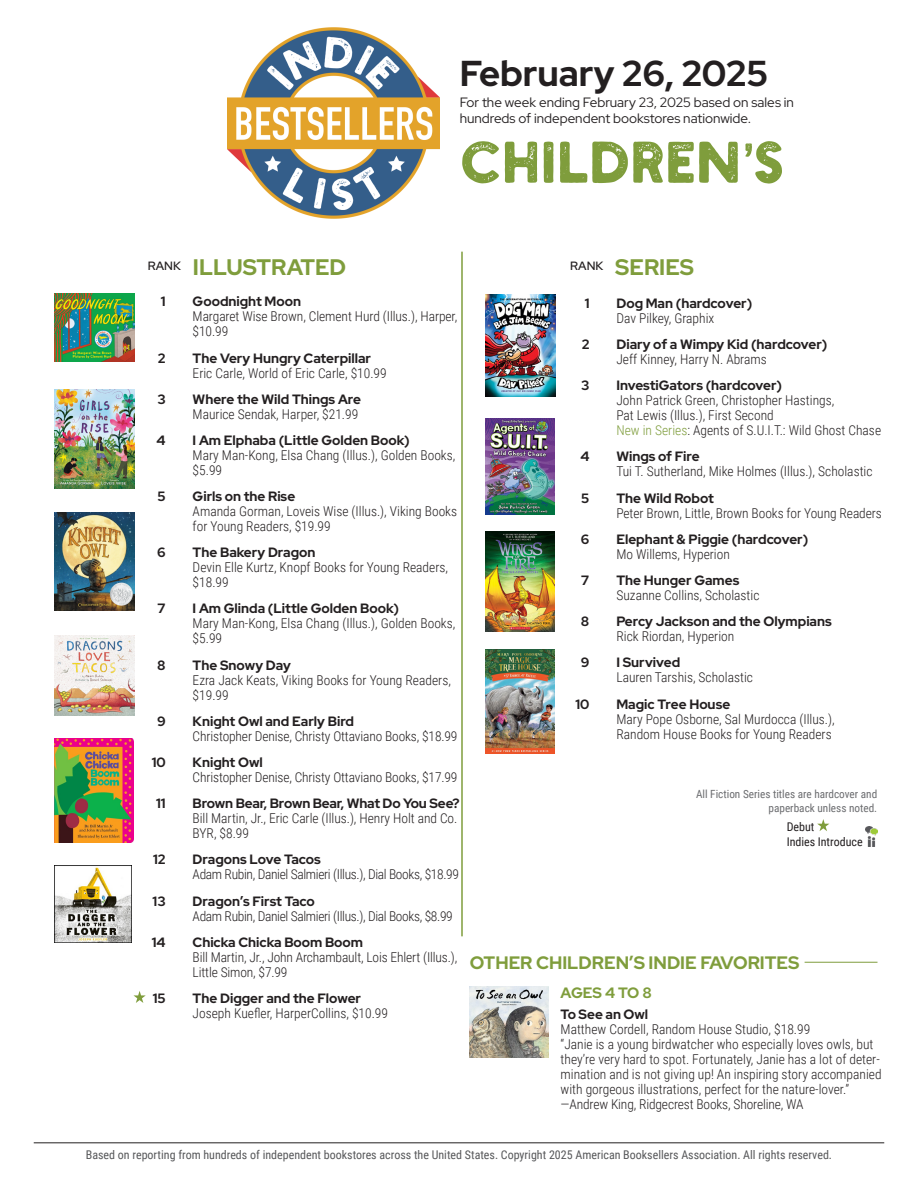
<style>
.page{position:relative;width:918px;height:1188px;background:#fff}
.page>*{position:absolute;margin:0;border:0;box-sizing:border-box;transform-origin:0 0}
.t1{font:54px "Holtzberg";letter-spacing:.02em;color:#7f9d3c}
.t2{font:700 36px "Red Hat Display";color:#231f20}
.t3{font:700 22.5px "Red Hat Display";color:#7f9d3c}
.t4{font:700 18px "Red Hat Display";color:#7f9d3c}
.t5{font:700 15px "Red Hat Display";letter-spacing:-.02em;color:#7f9d3c}
.Bibliography{font:300 13.5px/15px "Roboto Condensed";color:#231f20}
.Book_Title___Rank{font:700 13.5px "Red Hat Display";color:#231f20}
.Bibliography-2{font:300 13.5px "Roboto Condensed";letter-spacing:-.025em;color:#231f20}
.t6{font:13.5px/16.2px "Red Hat Display";color:#231f20}
.Book_Title{font:700 13.5px "Red Hat Display";letter-spacing:-.005em;color:#231f20}
.t7{font:12px "Roboto Condensed";color:#57585a}
.Book_Title-2{font:12px "Roboto Condensed";color:#231f20}
.t8{font:600 12px "Red Hat Display";color:#231f20}
.t9{font:11.25px/13.5px "Roboto Condensed";color:#6c6d70;text-align:right}
.s1{font-family:"Veneer"}
.s2{color:#7f9d3c}
</style>
<div class="page">
<img style="left:228px;top:27px;width:211px;height:192px">
<hr style="left:34px;top:1143px;width:850px;height:1px;background:#231f20">
<hr style="left:461px;top:252px;width:2px;height:684px;background:#7f9d3c">
<img style="left:486px;top:294px;width:69px;height:102px">
<img style="left:486px;top:532px;width:68px;height:99px">
<img style="left:486px;top:418px;width:68px;height:96px">
<img style="left:486px;top:650px;width:68px;height:103px">
<img style="left:470px;top:986px;width:79px;height:71px">
<img style="left:54px;top:389px;width:80px;height:99px">
<img style="left:54px;top:636px;width:80px;height:80px">
<img style="left:55px;top:738px;width:79px;height:104px">
<img style="left:54px;top:865px;width:77px;height:77px">
<img style="left:54px;top:294px;width:80px;height:68px">
<img style="left:54px;top:513px;width:80px;height:98px">
<hr style="left:805px;top:962px;width:73px;height:1px;background:#7f9d3c">
<svg style="left:817px;top:819px;width:12px;height:12px"></svg>
<img style="left:865px;top:826px;width:12px;height:20px">
<svg style="left:133px;top:991px;width:13px;height:12px"></svg>
<h2 class="t2" style="left:460px;top:50px;width:310px">February 26, 2025</h2>
<p class="t6" style="left:460px;top:94px;width:336px">For the week ending February 23, 2025 based on sales in hundreds of independent bookstores nationwide.</p>
<p class="t1" style="left:462px;top:139px;width:326px">CHILDREN<span class="s1">’</span>S</p>
<p class="t8" style="left:148px;top:258px;width:35px">RANK</p>
<p class="t3" style="left:193px;top:253px;width:155px">ILLUSTRATED</p>
<p class="Book_Title___Rank" style="left:161px;top:293px;width:6px">1</p>
<p class="Book_Title___Rank" style="left:193px;top:293px;width:110px">Goodnight Moon</p>
<p class="Bibliography" style="left:193px;top:309px;width:266px">Margaret Wise Brown, Clement Hurd (Illus.), Harper, $10.99</p>
<p class="Book_Title___Rank" style="left:158px;top:349px;width:9px">2</p>
<p class="Book_Title___Rank" style="left:193px;top:349px;width:180px">The Very Hungry Caterpillar</p>
<p class="Bibliography" style="left:193px;top:365px;width:196px">Eric Carle, World of Eric Carle, $10.99</p>
<p class="Book_Title___Rank" style="left:157px;top:390px;width:10px">3</p>
<p class="Book_Title___Rank" style="left:193px;top:390px;width:170px">Where the Wild Things Are</p>
<p class="Bibliography" style="left:193px;top:406px;width:167px">Maurice Sendak, Harper, $21.99</p>
<p class="Book_Title___Rank" style="left:157px;top:431px;width:11px">4</p>
<p class="Book_Title___Rank" style="left:193px;top:431px;width:219px">I Am Elphaba (Little Golden Book)</p>
<p class="Bibliography" style="left:193px;top:447px;width:264px">Mary Man-Kong, Elsa Chang (Illus.), Golden Books, $5.99</p>
<p class="Book_Title___Rank" style="left:158px;top:488px;width:10px">5</p>
<p class="Book_Title___Rank" style="left:193px;top:488px;width:104px">Girls on the Rise</p>
<p class="Bibliography" style="left:193px;top:503px;width:266px">Amanda Gorman, Loveis Wise (Illus.), Viking Books for Young Readers, $19.99</p>
<p class="Book_Title___Rank" style="left:157px;top:544px;width:10px">6</p>
<p class="Book_Title___Rank" style="left:193px;top:544px;width:124px">The Bakery Dragon</p>
<p class="Bibliography" style="left:193px;top:559px;width:257px">Devin Elle Kurtz, Knopf Books for Young Readers, $18.99</p>
<p class="Book_Title___Rank" style="left:158px;top:600px;width:10px">7</p>
<p class="Book_Title___Rank" style="left:193px;top:600px;width:208px">I Am Glinda (Little Golden Book)</p>
<p class="Bibliography" style="left:193px;top:616px;width:264px">Mary Man-Kong, Elsa Chang (Illus.), Golden Books, $5.99</p>
<p class="Book_Title___Rank" style="left:157px;top:656px;width:10px">8</p>
<p class="Book_Title___Rank" style="left:193px;top:656px;width:100px">The Snowy Day</p>
<p class="Bibliography" style="left:193px;top:672px;width:260px">Ezra Jack Keats, Viking Books for Young Readers, $19.99</p>
<p class="Book_Title___Rank" style="left:157px;top:712px;width:10px">9</p>
<p class="Book_Title___Rank" style="left:193px;top:712px;width:163px">Knight Owl and Early Bird</p>
<p class="Bibliography" style="left:193px;top:728px;width:266px">Christopher Denise, Christy Ottaviano Books, $18.99</p>
<p class="Book_Title___Rank" style="left:152px;top:754px;width:15px">10</p>
<p class="Book_Title___Rank" style="left:193px;top:754px;width:72px">Knight Owl</p>
<p class="Bibliography" style="left:193px;top:769px;width:266px">Christopher Denise, Christy Ottaviano Books, $17.99</p>
<p class="Book_Title___Rank" style="left:156px;top:795px;width:11px">11</p>
<p class="Book_Title___Rank" style="left:193px;top:795px;width:269px">Brown Bear, Brown Bear, What Do You See?</p>
<p class="Bibliography" style="left:193px;top:810px;width:266px">Bill Martin, Jr., Eric Carle (Illus.), Henry Holt and Co.<br>BYR, $8.99</p>
<p class="Book_Title___Rank" style="left:153px;top:851px;width:14px">12</p>
<p class="Book_Title___Rank" style="left:193px;top:851px;width:130px">Dragons Love Tacos</p>
<p class="Bibliography-2" style="left:193px;top:865px;width:268px">Adam Rubin, Daniel Salmieri (Illus.), Dial Books, $18.99</p>
<p class="Book_Title___Rank" style="left:153px;top:892px;width:15px">13</p>
<p class="Book_Title___Rank" style="left:193px;top:892px;width:124px">Dragon’s First Taco</p>
<p class="Bibliography-2" style="left:193px;top:906px;width:262px">Adam Rubin, Daniel Salmieri (Illus.), Dial Books, $8.99</p>
<p class="Book_Title___Rank" style="left:152px;top:933px;width:15px">14</p>
<p class="Book_Title___Rank" style="left:193px;top:933px;width:172px">Chicka Chicka Boom Boom</p>
<p class="Bibliography" style="left:193px;top:949px;width:266px">Bill Martin, Jr., John Archambault, Lois Ehlert (Illus.),<br>Little Simon, $7.99</p>
<p class="Book_Title___Rank" style="left:153px;top:989px;width:14px">15</p>
<p class="Book_Title___Rank" style="left:193px;top:989px;width:170px">The Digger and the Flower</p>
<p class="Bibliography" style="left:193px;top:1005px;width:197px">Joseph Kuefler, HarperCollins, $10.99</p>
<p class="t8" style="left:570px;top:258px;width:35px">RANK</p>
<p class="t3" style="left:615px;top:253px;width:80px">SERIES</p>
<p class="Book_Title___Rank" style="left:585px;top:294px;width:6px">1</p>
<p class="Book_Title___Rank" style="left:616px;top:294px;width:137px">Dog Man (hardcover)</p>
<p class="Bibliography" style="left:616px;top:310px;width:99px">Dav Pilkey, Graphix</p>
<p class="Book_Title___Rank" style="left:582px;top:336px;width:9px">2</p>
<p class="Book_Title___Rank" style="left:616px;top:336px;width:213px">Diary of a Wimpy Kid (hardcover)</p>
<p class="Bibliography" style="left:616px;top:351px;width:152px">Jeff Kinney, Harry N. Abrams</p>
<p class="Book_Title___Rank" style="left:581px;top:377px;width:10px">3</p>
<p class="Book_Title___Rank" style="left:616px;top:377px;width:167px">InvestiGators (hardcover)</p>
<p class="Bibliography" style="left:616px;top:392px;width:266px">John Patrick Green, Christopher Hastings,<br>Pat Lewis (Illus.), First Second<br><span class="s2">New in Series</span>: Agents of S.U.I.T.: Wild Ghost Chase</p>
<p class="Book_Title___Rank" style="left:580px;top:448px;width:11px">4</p>
<p class="Book_Title___Rank" style="left:616px;top:448px;width:85px">Wings of Fire</p>
<p class="Bibliography" style="left:616px;top:464px;width:258px">Tui T. Sutherland, Mike Holmes (Illus.), Scholastic</p>
<p class="Book_Title___Rank" style="left:581px;top:489px;width:10px">5</p>
<p class="Book_Title___Rank" style="left:616px;top:489px;width:99px">The Wild Robot</p>
<p class="Bibliography" style="left:616px;top:505px;width:267px">Peter Brown, Little, Brown Books for Young Readers</p>
<p class="Book_Title___Rank" style="left:581px;top:530px;width:10px">6</p>
<p class="Book_Title___Rank" style="left:616px;top:530px;width:193px">Elephant &amp; Piggie (hardcover)</p>
<p class="Bibliography" style="left:616px;top:546px;width:115px">Mo Willems, Hyperion</p>
<p class="Book_Title___Rank" style="left:581px;top:571px;width:10px">7</p>
<p class="Book_Title___Rank" style="left:616px;top:571px;width:125px">The Hunger Games</p>
<p class="Bibliography" style="left:616px;top:587px;width:145px">Suzanne Collins, Scholastic</p>
<p class="Book_Title___Rank" style="left:581px;top:613px;width:10px">8</p>
<p class="Book_Title___Rank" style="left:616px;top:613px;width:217px">Percy Jackson and the Olympians</p>
<p class="Bibliography" style="left:616px;top:628px;width:119px">Rick Riordan, Hyperion</p>
<p class="Book_Title___Rank" style="left:581px;top:654px;width:10px">9</p>
<p class="Book_Title___Rank" style="left:616px;top:654px;width:65px">I Survived</p>
<p class="Bibliography" style="left:616px;top:670px;width:138px">Lauren Tarshis, Scholastic</p>
<p class="Book_Title___Rank" style="left:575px;top:695px;width:15px">10</p>
<p class="Book_Title___Rank" style="left:616px;top:695px;width:115px">Magic Tree House</p>
<p class="Bibliography" style="left:616px;top:711px;width:220px">Mary Pope Osborne, Sal Murdocca (Illus.),<br>Random House Books for Young Readers</p>
<p class="t9" style="left:696px;top:787px;width:183px">All Fiction Series titles are hardcover and paperback unless noted.</p>
<p class="Book_Title-2" style="left:787px;top:819px;width:29px">Debut</p>
<p class="Book_Title-2" style="left:787px;top:834px;width:77px">Indies Introduce</p>
<p class="t4" style="left:470px;top:951px;width:331px">OTHER CHILDREN’S INDIE FAVORITES</p>
<p class="t5" style="left:561px;top:983px;width:93px">AGES 4 TO 8</p>
<p class="Book_Title" style="left:561px;top:1005px;width:89px">To See an Owl</p>
<p class="Bibliography" style="left:561px;top:1021px;width:322px">Matthew Cordell, Random House Studio, $18.99<br>“Janie is a young birdwatcher who especially loves owls, but they’re very hard to spot. Fortunately, Janie has a lot of deter&shy;mination and is not giving up! An inspiring story accompanied with gorgeous illustrations, perfect for the nature-lover.” —Andrew King, Ridgecrest Books, Shoreline, WA</p>
<p class="t7" style="left:86px;top:1146px;width:748px">Based on reporting from hundreds of independent bookstores across the United States. Copyright 2025 American Booksellers Association. All rights reserved.</p>
</div>
